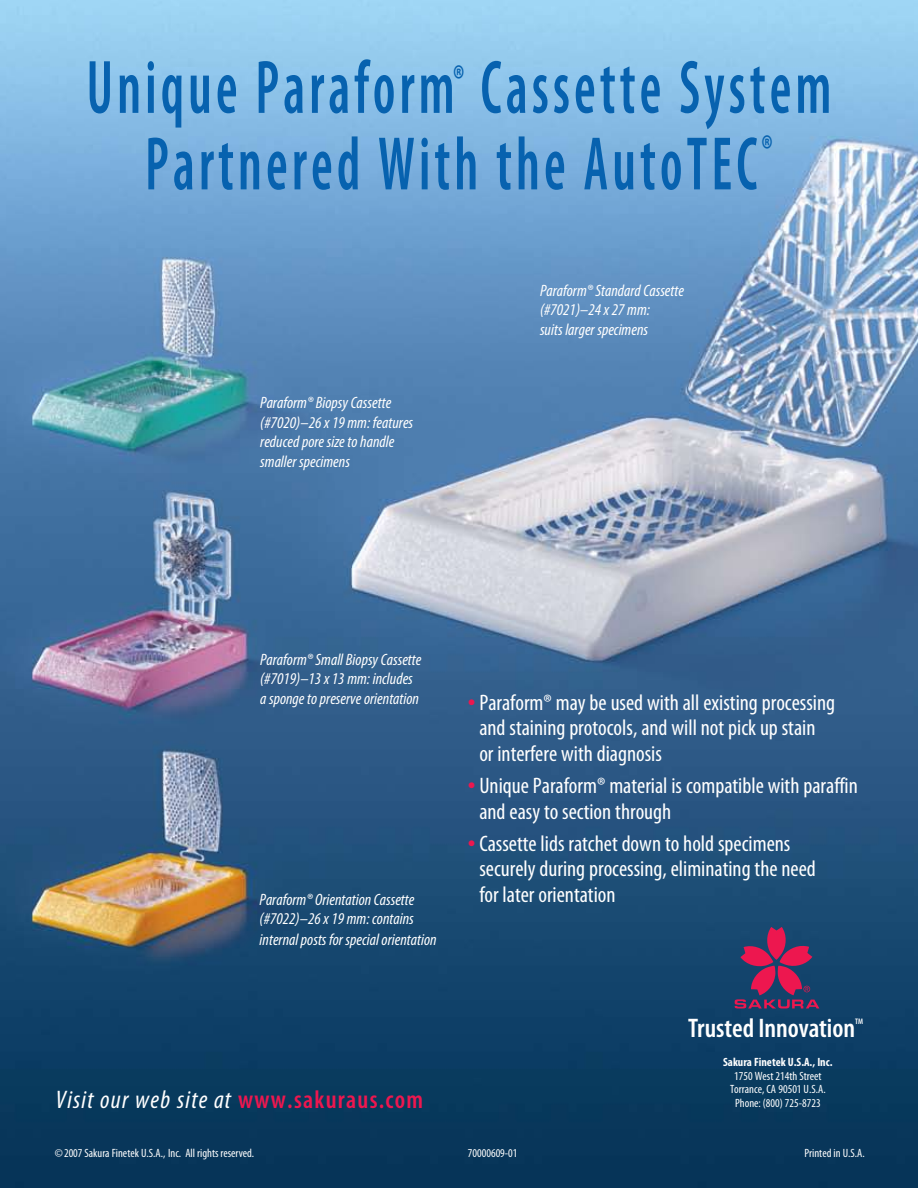
<style>
.page{position:relative;width:918px;height:1188px;background:#fff}
.page>*{position:absolute;margin:0;border:0;box-sizing:border-box;transform-origin:0 0}
.t1{font:600 condensed 76.5px/76.5px "Myriad Pro";letter-spacing:.075em;color:#0762af;text-align:center;scale:.72 1}
.t2{font:600 condensed 27px "Myriad Pro";color:#fff}
.t3{font:italic condensed 25.5px "Myriad Pro";letter-spacing:.05em;color:#fff}
.t4{font:condensed 22.5px/25.5px "Myriad Pro";color:#fff}
.t5{font:italic condensed 16.5px/19.5px "Myriad Pro";color:#fff}
.t6{font:condensed 12px/13.5px "Myriad Pro";color:#fff;text-align:center}
.t7{font:700 condensed 12px "Myriad Pro";color:#fff}
.t8{font:600 condensed 8.1px "Myriad Pro";color:#fff}
.s1{font-weight:600;font-style:normal;color:#ed174f}
.s2{font-size:30px;color:#ed174f}
</style>
<div class="page">
<img style="left:0;top:0;width:918px;height:1188px">
<svg style="left:735px;top:927px;width:84px;height:81px;background:#663361"></svg>
<h1 class="t1" style="left:87px;top:51px;width:1036px">Unique Paraform<sup>®</sup> Cassette System<br>Partnered With the AutoTEC<sup>®</sup></h1>
<p class="t5" style="left:260px;top:393px;width:154px">Paraform® Biopsy Cassette (#7020)–26 x 19 mm: features reduced pore size to handle smaller specimens</p>
<p class="t5" style="left:540px;top:280px;width:146px">Paraform® Standard Cassette (#7021)–24 x 27 mm:<br>suits larger specimens</p>
<p class="t5" style="left:260px;top:649px;width:163px">Paraform® Small Biopsy Cassette (#7019)–13 x 13 mm: includes a sponge to preserve orientation</p>
<p class="t5" style="left:260px;top:889px;width:156px">Paraform® Orientation Cassette (#7022)–26 x 19 mm: contains</p>
<p class="t5" style="left:260px;top:930px;width:178px">internal posts for special orientation</p>
<h3 class="t3" style="left:56px;top:1084px;width:369px">Visit our web site at <span class="s1">www.sakuraus.com</span></h3>
<h3 class="t4" style="left:479px;top:689px;width:357px;text-indent:-12px"><span class="s2">•</span> Paraform® may be used with all existing processing and staining protocols, and will not pick up stain or interfere with diagnosis</h3>
<h3 class="t4" style="left:479px;top:773px;width:380px;text-indent:-12px"><span class="s2">•</span> Unique Paraform® material is compatible with paraffin and easy to section through</h3>
<h3 class="t4" style="left:479px;top:830px;width:338px;text-indent:-12px"><span class="s2">•</span> Cassette lids ratchet down to hold specimens securely during processing, eliminating the need for later orientation</h3>
<h2 class="t2" style="left:688px;top:1013px;width:168px">Trusted Innovation</h2>
<p class="t8" style="left:855px;top:1017px;width:10px">TM</p>
<p class="t7" style="left:723px;top:1055px;width:111px">Sakura Finetek U.S.A., Inc.</p>
<p class="t6" style="left:730px;top:1069px;width:97px">1750 West 214th Street<br>Torrance, CA 90501 U.S.A.<br>Phone: (800) 725-8723</p>
<p class="t6" style="left:55px;top:1146px;width:201px">©2007 Sakura Finetek U.S.A., Inc. All rights reserved.</p>
<p class="t6" style="left:468px;top:1146px;width:51px">70000609-01</p>
<p class="t6" style="left:804px;top:1146px;width:62px">Printed in U.S.A.</p>
</div>
